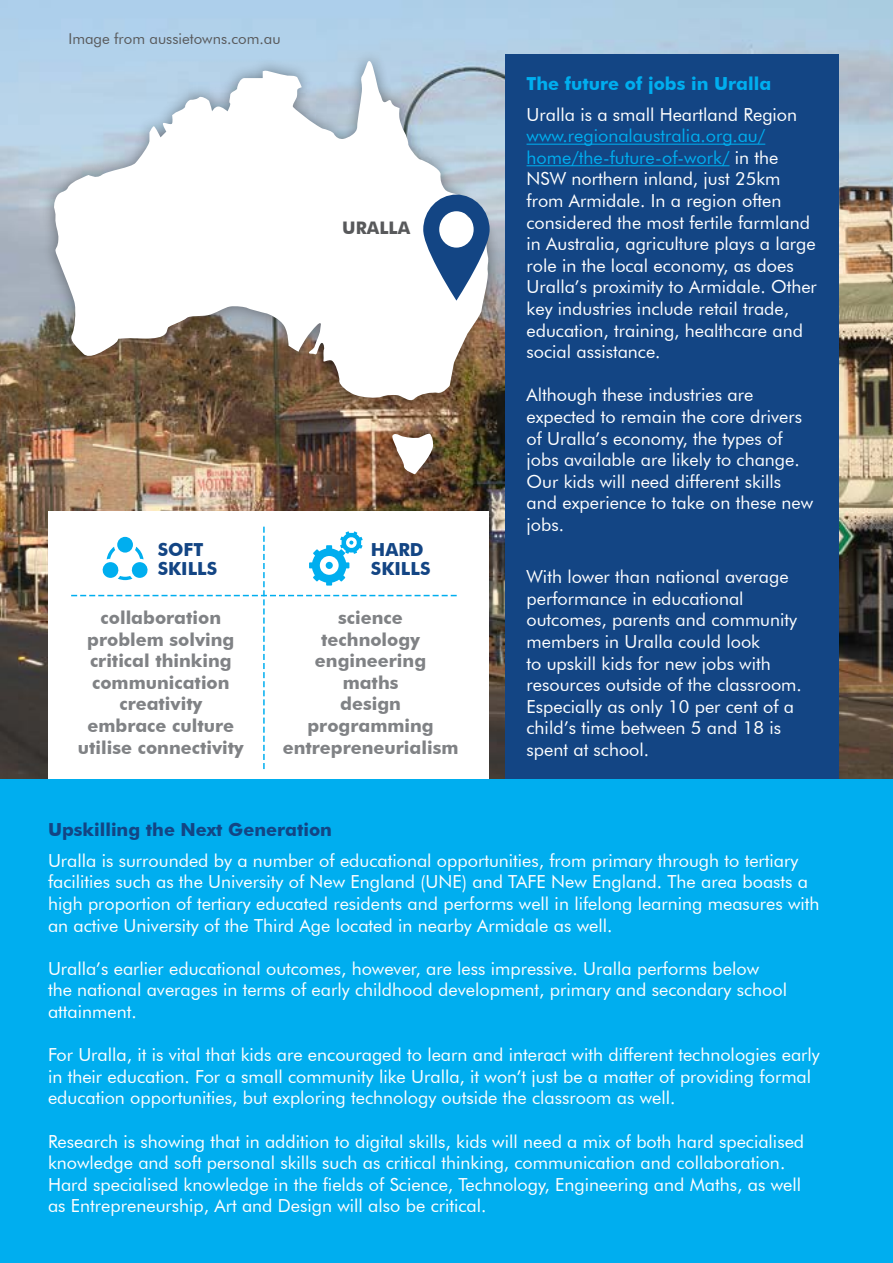
<style>
.page{position:relative;width:893px;height:1263px;background:#fff}
.page>*{position:absolute;margin:0;border:0;box-sizing:border-box;transform-origin:0 0}
.t1{font:18px/21.6px "Futura BT";color:#fff}
.t2{font:700 18px/21.6px "Futura BT";color:#808285;text-align:center}
.t3{font:700 18px/18.6px "Futura BT";color:#134584}
.t4{font:700 18px "Futura BT";color:#00aeef}
.t5{font:700 17.25px "Futura BT";color:#58595b}
.t6{font:15px "Futura BT";color:#58595b}
.s1{color:#00aeef}
</style>
<div class="page">
<div style="left:0;top:779px;width:893px;height:484px;background:#00aeef"></div>
<img style="left:0;top:0;width:893px;height:779px">
<div style="left:505px;top:54px;width:334px;height:725px;background:#134584"></div>
<hr style="left:526px;top:144px;width:239px;height:1px;background:#00aeef">
<hr style="left:526px;top:165px;width:203px;height:1px;background:#00aeef">
<div style="left:41px;top:48px;width:460px;height:365px;background:#000;opacity:.4"></div>
<svg style="left:52px;top:56px;width:437px;height:347px"></svg>
<div style="left:380px;top:421px;width:67px;height:66px;background:#000;opacity:.4"></div>
<svg style="left:390px;top:432px;width:44px;height:42px"></svg>
<svg style="left:423px;top:195px;width:67px;height:106px"></svg>
<div style="left:48px;top:512px;width:440px;height:267px;background:#fff"></div>
<svg style="left:71px;top:527px;width:386px;height:242px"></svg>
<p class="t6" style="left:68px;top:29px;width:214px">Image from aussietowns.com.au</p>
<p class="t5" style="left:342px;top:217px;width:70px">URALLA</p>
<p class="t3" style="left:158px;top:540px;width:61px">SOFT<br>SKILLS</p>
<p class="t3" style="left:371px;top:540px;width:61px">HARD<br>SKILLS</p>
<p class="t2" style="left:78px;top:607px;width:167px">collaboration problem solving critical thinking communication creativity embrace culture utilise connectivity</p>
<p class="t2" style="left:283px;top:607px;width:177px">science<br>technology engineering<br>maths<br>design programming entrepreneurialism</p>
<p class="t4" style="left:526px;top:73px;width:246px">The future of jobs in Uralla</p>
<p class="t1" style="left:526px;top:103px;width:272px">Uralla is a small Heartland Region</p>
<p class="t1" style="left:526px;top:125px;width:292px"><span class="s1">www.regionalaustralia.org.au/ home/the-future-of-work/</span> in the NSW northern inland, just 25km from Armidale. In a region often considered the most fertile farmland in Australia, agriculture plays a large role in the local economy, as does Uralla’s proximity to Armidale. Other key industries include retail trade, education, training, healthcare and social assistance.</p>
<p class="t1" style="left:526px;top:384px;width:288px">Although these industries are expected to remain the core drivers of Uralla’s economy, the types of jobs available are likely to change.<br>Our kids will need different skills and experience to take on these new jobs.</p>
<p class="t1" style="left:526px;top:566px;width:277px">With lower than national average performance in educational outcomes, parents and community members in Uralla could look<br>to upskill kids for new jobs with resources outside of the classroom.<br>Especially as only 10 per cent of a child’s time between 5 and 18 is spent at school.</p>
<p class="t3" style="left:48px;top:820px;width:285px">Upskilling the Next Generation</p>
<p class="t1" style="left:48px;top:849px;width:773px">Uralla is surrounded by a number of educational opportunities, from primary through to tertiary facilities such as the University of New England (UNE) and TAFE New England. The area boasts a high proportion of tertiary educated residents and performs well in lifelong learning measures with an active University of the Third Age located in nearby Armidale as well.</p>
<p class="t1" style="left:48px;top:957px;width:741px">Uralla’s earlier educational outcomes, however, are less impressive. Uralla performs below the national averages in terms of early childhood development, primary and secondary school attainment.</p>
<p class="t1" style="left:48px;top:1044px;width:773px">For Uralla, it is vital that kids are encouraged to learn and interact with different technologies early in their education. For a small community like Uralla, it won’t just be a matter of providing formal education opportunities, but exploring technology outside the classroom as well.</p>
<p class="t1" style="left:48px;top:1130px;width:758px">Research is showing that in addition to digital skills, kids will need a mix of both hard specialised knowledge and soft personal skills such as critical thinking, communication and collaboration.<br>Hard specialised knowledge in the fields of Science, Technology, Engineering and Maths, as well as Entrepreneurship, Art and Design will also be critical.</p>
</div>
